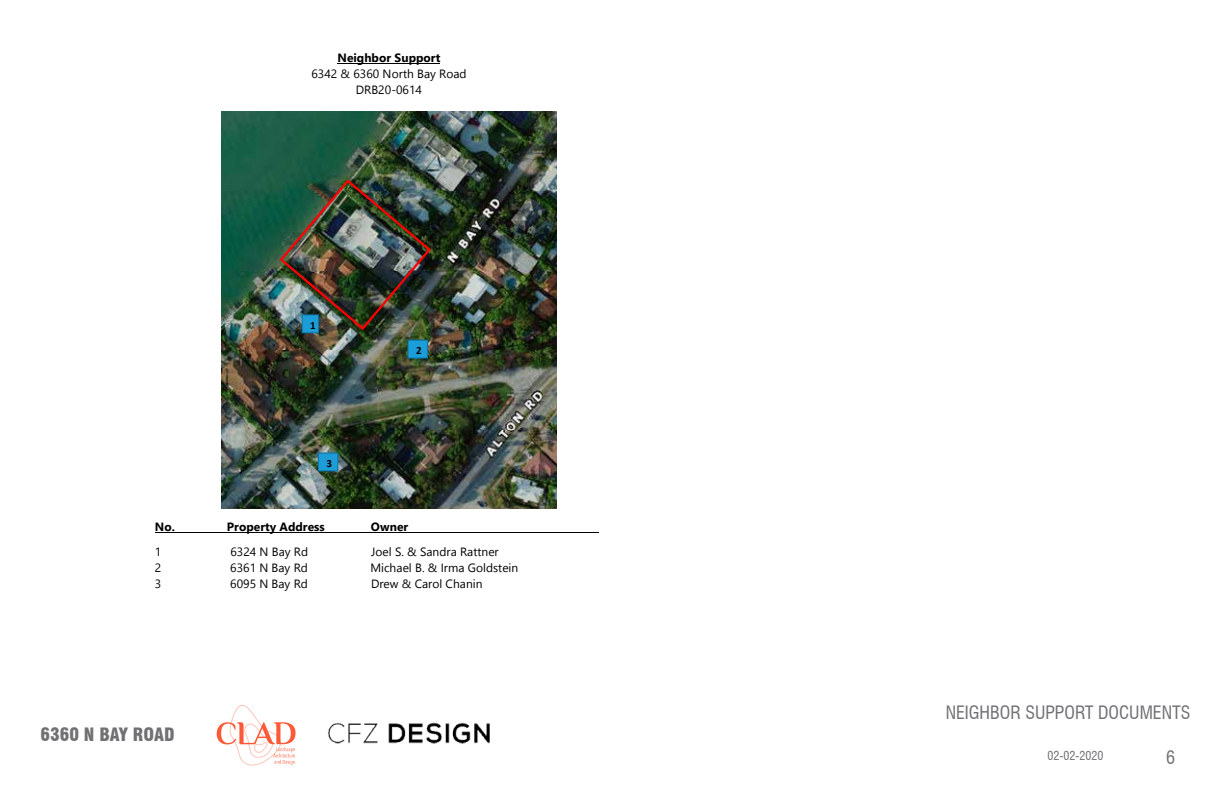
<style>
.page{position:relative;width:1224px;height:792px;background:#fff}
.page>*{position:absolute;margin:0;border:0;box-sizing:border-box;transform-origin:0 0}
.t1{font:condensed 18px "Swiss 721 BT";color:#717073}
.t2{font:900 condensed 18px "Swiss 721 BT";color:#717073}
.t3{font:condensed 18px "Swiss 721 BT";color:#716f73}
.t4{font:12px/16px "Nirmala UI";color:#000;text-align:center}
.t5{font:700 12px "Nirmala UI";color:#000}
.t6{font:condensed 12px "Swiss 721 BT";color:#717073}
.t7{font:700 11px "Calibri";color:#000}
</style>
<div class="page">
<img style="left:328px;top:722px;width:162px;height:22px">
<svg style="left:217px;top:704px;width:79px;height:62px"></svg>
<hr style="left:338px;top:63px;width:102px;height:1px;background:#000">
<hr style="left:155px;top:532px;width:444px;height:1px;background:#000">
<img style="left:221px;top:112px;width:335px;height:396px">
<div style="left:302px;top:314px;width:17px;height:19px;border:1px solid #09719f"></div>
<div style="left:408px;top:340px;width:19px;height:18px;background:#1c9dd8"></div>
<div style="left:407px;top:340px;width:21px;height:19px;border:1px solid #09719f"></div>
<img style="left:278px;top:178px;width:155px;height:154px">
<div style="left:318px;top:453px;width:20px;height:18px;background:#1c9dd8"></div>
<div style="left:318px;top:453px;width:20px;height:18px;border:1px solid #09719f"></div>
<p class="t5" style="left:338px;top:48px;width:104px">Neighbor Support</p>
<p class="t4" style="left:311px;top:65px;width:157px">6342 &amp; 6360 North Bay Road<br>DRB20-0614</p>
<p class="t7" style="left:310px;top:317px;width:7px">1</p>
<p class="t7" style="left:326px;top:456px;width:7px">3</p>
<p class="t7" style="left:416px;top:343px;width:7px">2</p>
<p class="t5" style="left:155px;top:516px;width:22px">No.</p>
<p class="t5" style="left:227px;top:516px;width:99px">Property Address</p>
<p class="t5" style="left:371px;top:516px;width:39px">Owner</p>
<p class="t4" style="left:155px;top:543px;width:8px">1</p>
<p class="t4" style="left:230px;top:543px;width:79px">6324 N Bay Rd</p>
<p class="t4" style="left:371px;top:543px;width:129px">Joel S. &amp; Sandra Rattner</p>
<p class="t4" style="left:155px;top:559px;width:8px">2</p>
<p class="t4" style="left:230px;top:559px;width:79px">6361 N Bay Rd</p>
<p class="t4" style="left:370px;top:559px;width:149px">Michael B. &amp; Irma Goldstein</p>
<p class="t4" style="left:155px;top:575px;width:8px">3</p>
<p class="t4" style="left:230px;top:575px;width:79px">6095 N Bay Rd</p>
<p class="t4" style="left:371px;top:575px;width:113px">Drew &amp; Carol Chanin</p>
<h1 class="t2" style="left:40px;top:724px;width:136px">6360 N BAY ROAD</h1>
<h1 class="t1" style="left:946px;top:702px;width:246px">NEIGHBOR SUPPORT DOCUMENTS</h1>
<p class="t6" style="left:1048px;top:748px;width:57px">02-02-2020</p>
<h1 class="t3" style="left:1166px;top:746px;width:10px">6</h1>
</div>
